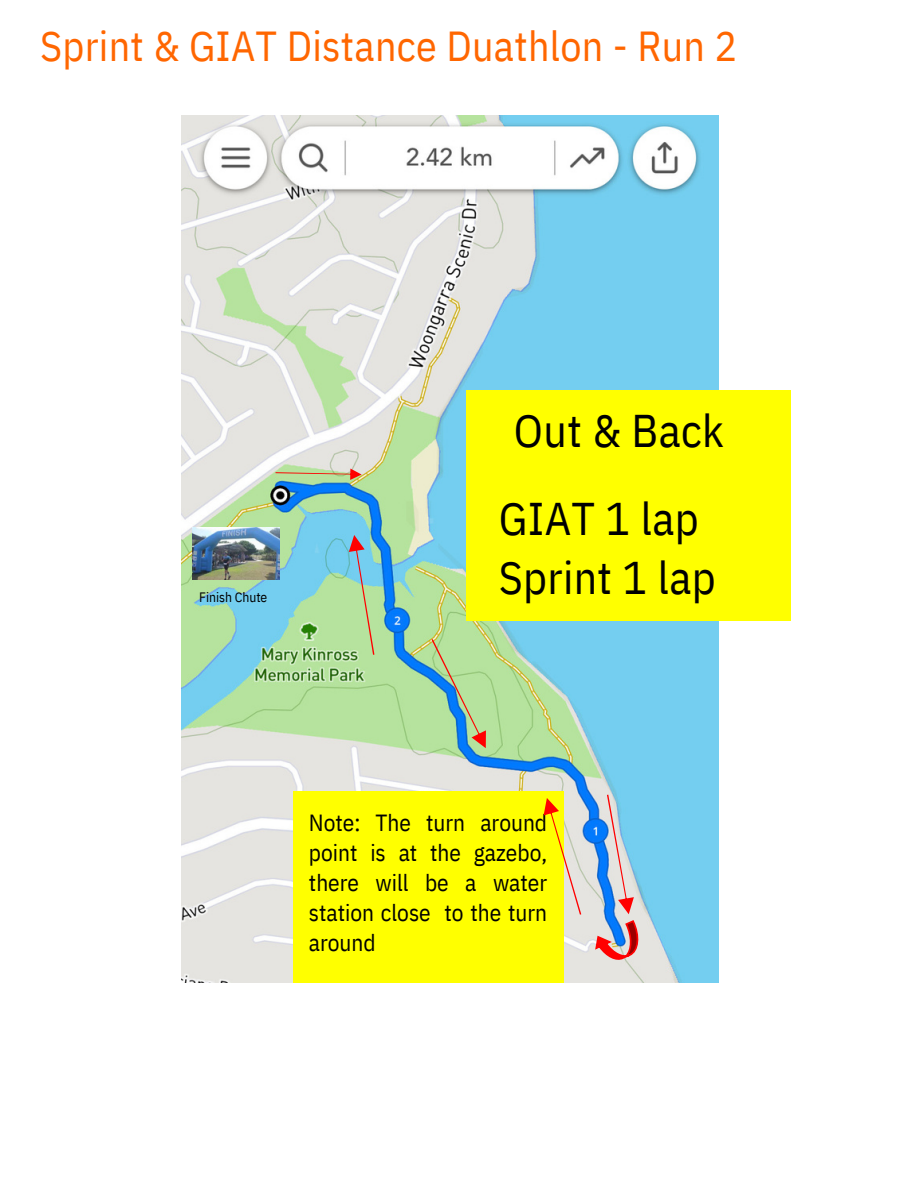
<style>
.page{position:relative;width:918px;height:1188px;background:#fff}
.page>*{position:absolute;margin:0;border:0;box-sizing:border-box;transform-origin:0 0}
.t1{font:45.75px "IBM Plex Sans Cond";letter-spacing:.01em;color:#000}
.t2{font:41.85px "IBM Plex Sans Cond";letter-spacing:.005em;color:#f60}
.t3{font:23.4px/30px "IBM Plex Sans Cond";color:#000;text-align:justify}
.t4{font:13.65px "IBM Plex Sans Cond";letter-spacing:-.005em;color:#000}
</style>
<div class="page">
<img style="left:182px;top:115px;width:536px;height:868px">
<div style="left:293px;top:791px;width:270px;height:192px;background:#ff0"></div>
<div style="left:467px;top:390px;width:324px;height:230px;background:#ff0"></div>
<svg style="left:328px;top:533px;width:180px;height:218px;background:#a9d69c"></svg>
<svg style="left:522px;top:788px;width:133px;height:175px"></svg>
<svg style="left:275px;top:455px;width:87px;height:40px;background:#9cbbbe"></svg>
<img style="left:192px;top:527px;width:88px;height:52px">
<p class="t2" style="left:40px;top:18px;width:698px">Sprint &amp; GIAT Distance Duathlon - Run 2</p>
<p class="t4" style="left:199px;top:588px;width:70px">Finish Chute</p>
<p class="t1" style="left:514px;top:400px;width:212px">Out &amp; Back</p>
<p class="t1" style="left:499px;top:488px;width:202px">GIAT 1 lap</p>
<p class="t1" style="left:499px;top:547px;width:219px">Sprint 1 lap</p>
<p class="t3" style="left:309px;top:808px;width:240px">Note: The turn around point is at the gazebo, there will be a water station close to the turn around</p>
</div>
